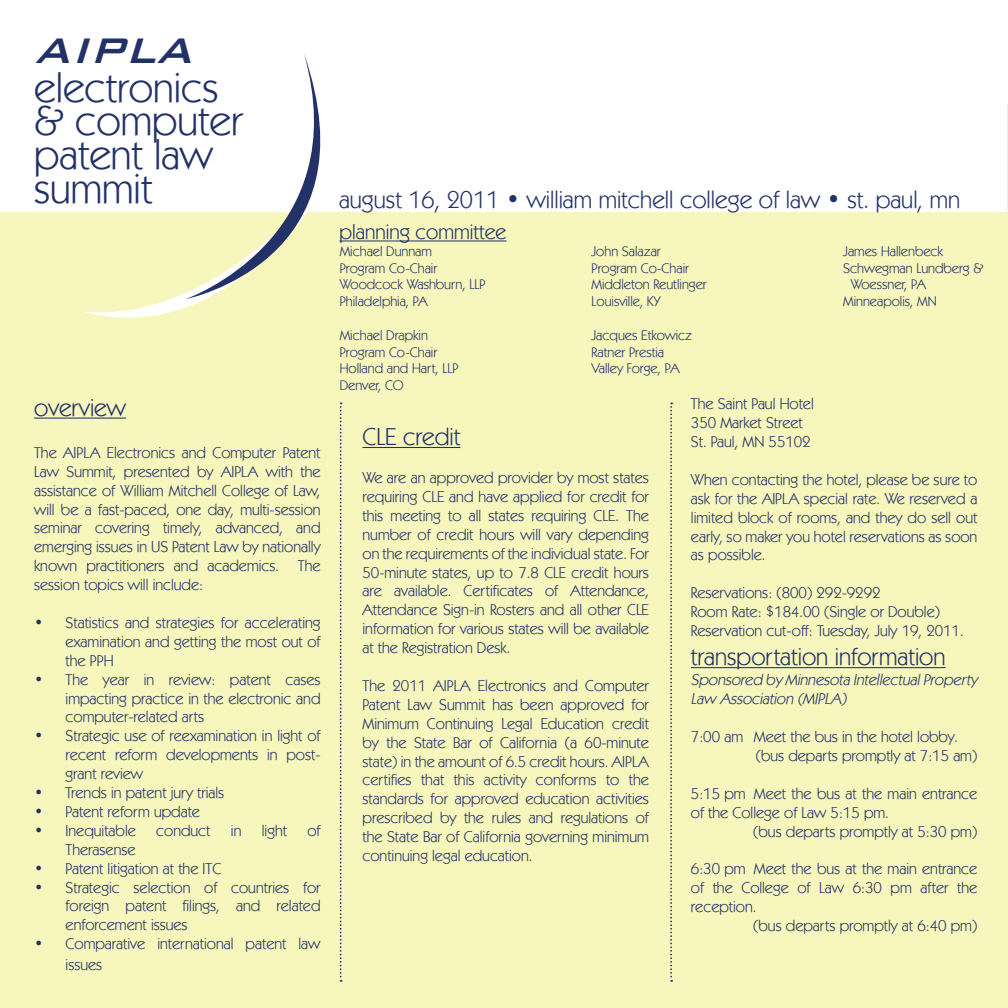
<style>
.page{position:relative;width:1008px;height:1008px;background:#fff}
.page>*{position:absolute;margin:0;border:0;box-sizing:border-box;transform-origin:0 0}
.t1{font:italic 500 47.43px "Bank Gothic BT";color:#223268}
.t2{font:42px "Kabel IT Cby BT";color:#223268}
.t3{font:24.5px "Kabel IT Cby BT";color:#223268}
.t4{font:21px "Kabel IT Cby BT";color:#223268}
.t5{font:15.75px/18.9px "Kabel IT Cby BT";color:#223268;text-align:justify}
.t6{font:italic 15.75px/19.2px "Kabel IT Cby BT";color:#223268}
.t7{font:14px "Kabel IT Cby BT";color:#223268}
</style>
<div class="page">
<div style="left:0;top:213px;width:1008px;height:795px;background:#f7f6bc"></div>
<svg style="left:82px;top:212px;width:123px;height:106px"></svg>
<svg style="left:185px;top:54px;width:191px;height:245px"></svg>
<hr style="left:34px;top:418px;width:92px;height:1px;background:#223268">
<hr style="left:363px;top:447px;width:97px;height:1px;background:#223268">
<hr style="left:691px;top:667px;width:255px;height:1px;background:#223268">
<svg style="left:340px;top:402px;width:2px;height:580px"></svg>
<svg style="left:670px;top:402px;width:2px;height:580px"></svg>
<hr style="left:340px;top:241px;width:166px;height:1px;background:#223268">
<p class="t1" style="left:34px;top:24px;width:175px">AIPLA</p>
<p class="t2" style="left:34px;top:61px;width:186px">electronics</p>
<p class="t2" style="left:34px;top:95px;width:210px">&amp; computer</p>
<p class="t2" style="left:34px;top:129px;width:180px">patent law</p>
<p class="t2" style="left:34px;top:162px;width:120px">summit</p>
<p class="t3" style="left:34px;top:392px;width:93px">overview</p>
<p class="t5" style="left:34px;top:443px;width:288px">The AIPLA Electronics and Computer Patent Law Summit, presented by AIPLA with the assistance of William Mitchell College of Law, will be a fast-paced, one day, multi-session seminar covering timely, advanced, and emerging issues in US Patent Law by nationally known practitioners and academics. The session topics will include:</p>
<p class="t5" style="left:66px;top:613px;width:256px;text-indent:-32px">• Statistics and strategies for accelerating examination and getting the most out of the PPH</p>
<p class="t5" style="left:66px;top:669px;width:256px;text-indent:-32px">• The year in review: patent cases impacting practice in the electronic and computer-related arts</p>
<p class="t5" style="left:66px;top:726px;width:256px;text-indent:-32px">• Strategic use of reexamination in light of recent reform developments in post&shy;grant review</p>
<p class="t5" style="left:34px;top:783px;width:192px">• Trends in patent jury trials</p>
<p class="t5" style="left:34px;top:802px;width:167px">• Patent reform update</p>
<p class="t5" style="left:34px;top:821px;width:103px">• Inequitable</p>
<p class="t5" style="left:156px;top:821px;width:56px">conduct</p>
<p class="t5" style="left:231px;top:821px;width:12px">in</p>
<p class="t5" style="left:262px;top:821px;width:27px">light</p>
<p class="t5" style="left:307px;top:821px;width:15px">of</p>
<p class="t5" style="left:66px;top:840px;width:71px">Therasense</p>
<p class="t5" style="left:34px;top:858px;width:189px">• Patent litigation at the ITC</p>
<p class="t5" style="left:66px;top:877px;width:256px;text-indent:-32px">• Strategic selection of countries for foreign patent filings, and related enforcement issues</p>
<p class="t5" style="left:66px;top:933px;width:256px;line-height:21px;text-indent:-32px">• Comparative international patent law issues</p>
<p class="t3" style="left:339px;top:184px;width:623px">august 16, 2011 • william mitchell college of law • st. paul, mn</p>
<p class="t4" style="left:340px;top:219px;width:168px">planning committee</p>
<p class="t7" style="left:340px;top:242px;width:94px">Michael Dunnam</p>
<p class="t7" style="left:340px;top:259px;width:99px">Program Co-Chair</p>
<p class="t7" style="left:340px;top:276px;width:147px">Woodcock Washburn, LLP</p>
<p class="t7" style="left:340px;top:293px;width:89px">Philadelphia, PA</p>
<p class="t7" style="left:340px;top:326px;width:90px">Michael Drapkin</p>
<p class="t7" style="left:340px;top:343px;width:99px">Program Co-Chair</p>
<p class="t7" style="left:340px;top:360px;width:120px">Holland and Hart, LLP</p>
<p class="t7" style="left:340px;top:377px;width:66px">Denver, CO</p>
<p class="t7" style="left:592px;top:242px;width:71px">John Salazar</p>
<p class="t7" style="left:592px;top:259px;width:99px">Program Co-Chair</p>
<p class="t7" style="left:592px;top:276px;width:117px">Middleton Reutlinger</p>
<p class="t7" style="left:592px;top:293px;width:71px">Louisville, KY</p>
<p class="t7" style="left:592px;top:326px;width:102px">Jacques Etkowicz</p>
<p class="t7" style="left:592px;top:343px;width:74px">Ratner Prestia</p>
<p class="t7" style="left:592px;top:360px;width:90px">Valley Forge, PA</p>
<p class="t7" style="left:843px;top:242px;width:101px">James Hallenbeck</p>
<p class="t7" style="left:843px;top:259px;width:142px">Schwegman Lundberg &amp;</p>
<p class="t7" style="left:851px;top:276px;width:77px">Woessner, PA</p>
<p class="t7" style="left:843px;top:293px;width:95px">Minneapolis, MN</p>
<p class="t3" style="left:363px;top:422px;width:99px">CLE credit</p>
<p class="t5" style="left:363px;top:468px;width:288px">We are an approved provider by most states requiring CLE and have applied for credit for this meeting to all states requiring CLE. The number of credit hours will vary depending on the requirements of the individual state. For 50-minute states, up to 7.8 CLE credit hours are available. Certificates of Attendance, Attendance Sign-in Rosters and all other CLE information for various states will be available at the Registration Desk.</p>
<p class="t5" style="left:363px;top:676px;width:288px">The 2011 AIPLA Electronics and Computer Patent Law Summit has been approved for Minimum Continuing Legal Education credit by the State Bar of California (a 60-minute state) in the amount of 6.5 credit hours. AIPLA certifies that this activity conforms to the standards for approved education activities prescribed by the rules and regulations of the State Bar of California governing minimum continuing legal education.</p>
<p class="t5" style="left:691px;top:394px;width:124px">The Saint Paul Hotel</p>
<p class="t5" style="left:691px;top:413px;width:113px">350 Market Street</p>
<p class="t5" style="left:691px;top:432px;width:121px">St. Paul, MN 55102</p>
<p class="t5" style="left:691px;top:470px;width:288px">When contacting the hotel, please be sure to ask for the AIPLA special rate. We reserved a limited block of rooms, and they do sell out early, so maker you hotel reservations as soon as possible.</p>
<p class="t5" style="left:691px;top:583px;width:191px">Reservations: (800) 292-9292</p>
<p class="t5" style="left:691px;top:602px;width:251px">Room Rate: $184.00 (Single or Double)</p>
<p class="t5" style="left:691px;top:621px;width:274px">Reservation cut-off: Tuesday, July 19, 2011.</p>
<p class="t3" style="left:691px;top:642px;width:256px">transportation information</p>
<p class="t6" style="left:691px;top:669px;width:288px">Sponsored by Minnesota IntellectualProperty<br>Law Association (MIPLA)</p>
<p class="t5" style="left:691px;top:727px;width:268px">7:00 am Meet the bus in the hotel lobby.</p>
<p class="t5" style="left:756px;top:746px;width:223px">(bus departs promptly at 7:15 am)</p>
<p class="t5" style="left:691px;top:784px;width:288px">5:15 pm Meet the bus at the main entrance of the College of Law 5:15 pm.</p>
<p class="t5" style="left:753px;top:821px;width:226px">(bus departs promptly at 5:30 pm)</p>
<p class="t5" style="left:691px;top:859px;width:288px">6:30 pm Meet the bus at the main entrance of the College of Law 6:30 pm after the reception.</p>
<p class="t5" style="left:753px;top:916px;width:226px">(bus departs promptly at 6:40 pm)</p>
</div>
